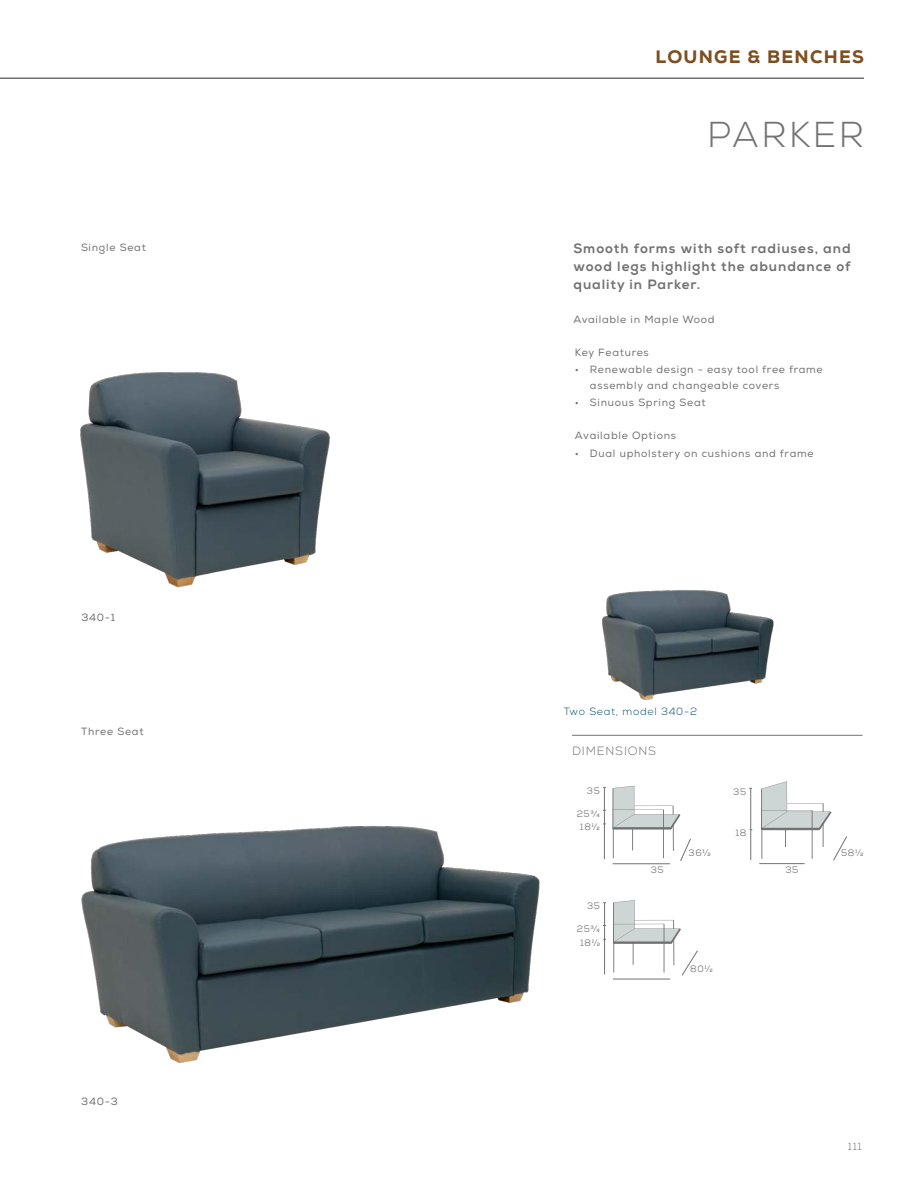
<style>
.page{position:relative;width:918px;height:1188px;background:#fff}
.page>*{position:absolute;margin:0;border:0;box-sizing:border-box;transform-origin:0 0}
.t1{font:300 36px "Nexa";letter-spacing:.07em;color:#717271}
.t2{font:800 18px "Nexa";letter-spacing:.07em;color:#7d4e1f}
.t3{font:800 13.5px/18px "Nexa";letter-spacing:.07em;color:#717271;text-align:justify}
.t4{font:300 12px "Nexa";letter-spacing:.07em;color:#717271}
.t5{font:10.5px/16.5px "Nexa";letter-spacing:.07em;color:#717271}
.t6{font:300 10.5px "Nexa";letter-spacing:.07em;color:#004b6c}
.t7{font:300 10.5px "Nexa";color:#717271}
.t8{font:9.3px "Nexa";letter-spacing:.07em;color:#717271}
</style>
<div class="page">
<hr style="left:0;top:77px;width:864px;height:2px;background:#717271">
<img style="left:81px;top:826px;width:459px;height:237px">
<img style="left:80px;top:372px;width:250px;height:216px">
<hr style="left:613px;top:864px;width:57px;height:1px;background:#717271">
<svg style="left:612px;top:786px;width:79px;height:75px"></svg>
<hr style="left:604px;top:787px;width:1px;height:72px;background:#717271">
<hr style="left:613px;top:979px;width:57px;height:1px;background:#717271">
<hr style="left:604px;top:903px;width:1px;height:71px;background:#717271">
<hr style="left:759px;top:863px;width:46px;height:1px;background:#717271">
<hr style="left:572px;top:735px;width:291px;height:1px;background:#717271">
<hr style="left:750px;top:788px;width:1px;height:72px;background:#717271">
<svg style="left:761px;top:781px;width:86px;height:80px"></svg>
<svg style="left:613px;top:900px;width:85px;height:76px"></svg>
<img style="left:602px;top:590px;width:172px;height:110px">
<p class="t5" style="left:81px;top:239px;width:66px">Single Seat</p>
<p class="t5" style="left:81px;top:609px;width:35px">340-1</p>
<p class="t5" style="left:81px;top:724px;width:64px">Three Seat</p>
<p class="t5" style="left:81px;top:1094px;width:38px">340-3</p>
<h2 class="t2" style="left:656px;top:46px;width:210px">LOUNGE &amp; BENCHES</h2>
<p class="t1" style="left:707px;top:113px;width:158px">PARKER</p>
<p class="t3" style="left:573px;top:239px;width:279px">Smooth forms with soft radiuses, and wood legs highlight the abundance of quality in Parker.</p>
<p class="t5" style="left:573px;top:312px;width:143px">Available in Maple Wood</p>
<p class="t5" style="left:575px;top:345px;width:75px">Key Features</p>
<p class="t5" style="left:590px;top:361px;width:234px;text-indent:-15px">• Renewable design - easy tool free frame assembly and changeable covers</p>
<p class="t5" style="left:575px;top:394px;width:132px">• Sinuous Spring Seat</p>
<p class="t5" style="left:575px;top:427px;width:103px">Available Options</p>
<p class="t5" style="left:575px;top:445px;width:240px">• Dual upholstery on cushions and frame</p>
<p class="t6" style="left:564px;top:705px;width:135px">Two Seat, model 340-2</p>
<p class="t4" style="left:572px;top:744px;width:86px">DIMENSIONS</p>
<p class="t8" style="left:587px;top:785px;width:14px">35</p>
<p class="t8" style="left:580px;top:821px;width:22px">181/2</p>
<p class="t8" style="left:577px;top:808px;width:24px">253/4</p>
<p class="t8" style="left:587px;top:900px;width:14px">35</p>
<p class="t8" style="left:580px;top:937px;width:22px">181/2</p>
<p class="t8" style="left:577px;top:923px;width:24px">253/4</p>
<p class="t8" style="left:651px;top:864px;width:14px">35</p>
<p class="t8" style="left:689px;top:847px;width:24px">361/2</p>
<p class="t8" style="left:733px;top:785px;width:14px">35</p>
<p class="t8" style="left:735px;top:827px;width:12px">18</p>
<p class="t8" style="left:690px;top:963px;width:24px">801/2</p>
<p class="t8" style="left:785px;top:864px;width:14px">35</p>
<p class="t8" style="left:841px;top:847px;width:24px">581/2</p>
<p class="t7" style="left:848px;top:1140px;width:16px">111</p>
</div>
